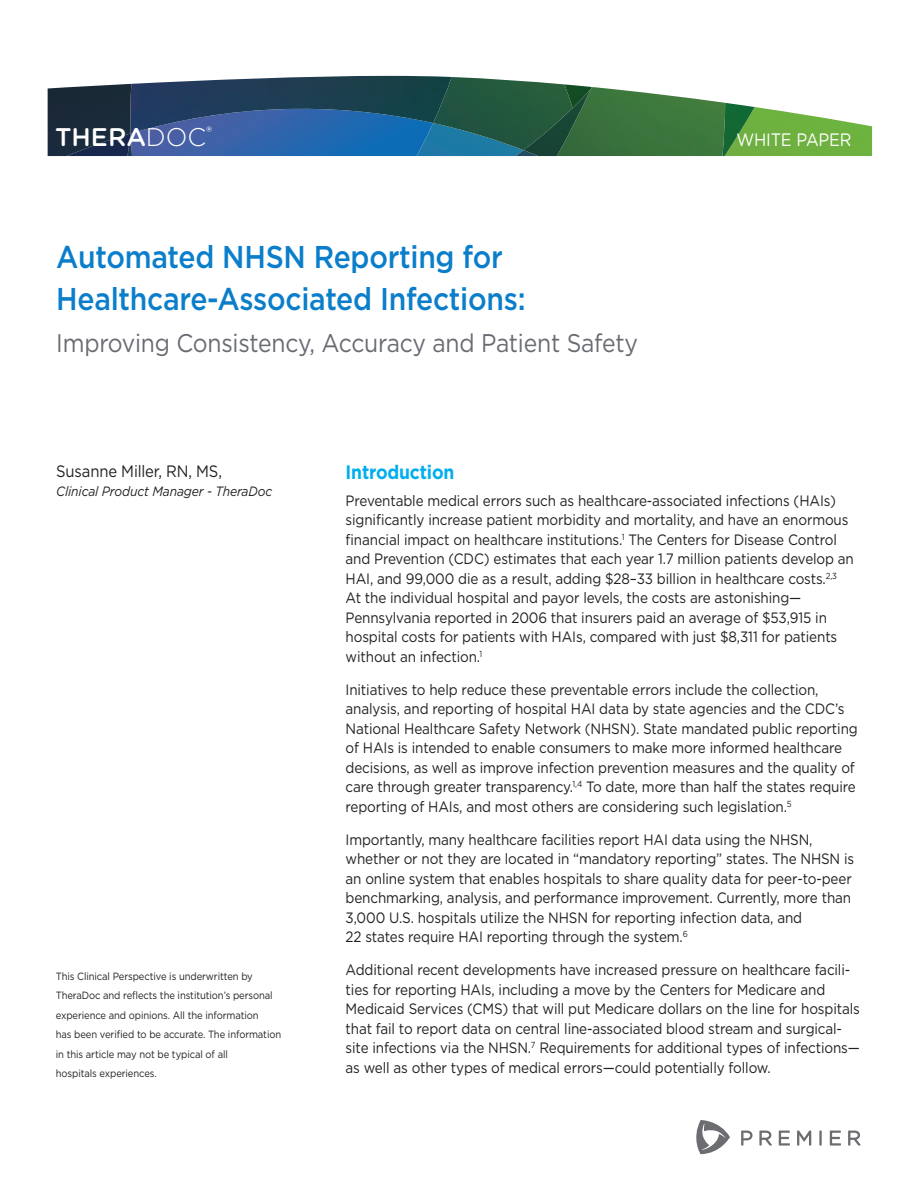
<style>
.page{position:relative;width:918px;height:1188px;background:#fff}
.page>*{position:absolute;margin:0;border:0;box-sizing:border-box;transform-origin:0 0}
.t1{font:500 31.5px/42px "Gotham";letter-spacing:-.01em;color:#0a7eca;scale:.9 1}
.t2{font:25.5px "Gotham";letter-spacing:-.01em;color:#696b73;scale:.9 1}
.module_title{font:500 25.5px "Gotham Rounded";color:#fff}
.t3{font:700 19.5px "Gotham";letter-spacing:-.01em;color:#00aeef;scale:.9 1}
.module_title-2{font:18px "Gotham Rounded";letter-spacing:-.015em;color:#fff;scale:.9 1}
.t4{font:16.5px "Gotham";letter-spacing:-.01em;color:#231f20;scale:.9 1}
.t5{font:15px/19.5px "Gotham";letter-spacing:-.01em;color:#231f20;scale:.9 1}
.t6{font:italic 13.5px "Gotham";letter-spacing:-.01em;color:#231f20;scale:.9 1}
.t7{font:10.5px/19.5px "Gotham";letter-spacing:-.01em;color:#231f20;scale:.9 1}
.s1{font-family:"Gotham";font-weight:300}
</style>
<div class="page">
<img style="left:591px;top:87px;width:134px;height:69px">
<img style="left:452px;top:77px;width:112px;height:32px">
<img style="left:523px;top:89px;width:68px;height:67px">
<img style="left:564px;top:84px;width:28px;height:24px">
<img style="left:573px;top:89px;width:18px;height:19px">
<img style="left:130px;top:76px;width:321px;height:33px">
<div style="left:48px;top:84px;width:83px;height:72px;background:#1a2a39"></div>
<img style="left:433px;top:77px;width:19px;height:32px">
<img style="left:67px;top:133px;width:64px;height:23px">
<svg style="left:131px;top:109px;width:392px;height:47px;background:#286195"></svg>
<svg style="left:755px;top:107px;width:117px;height:49px"></svg>
<img style="left:725px;top:103px;width:30px;height:53px">
<img style="left:722px;top:103px;width:3px;height:53px">
<svg style="left:696px;top:1120px;width:34px;height:34px"></svg>
<svg style="left:741px;top:1131px;width:12px;height:15px"></svg>
<svg style="left:759px;top:1131px;width:13px;height:15px"></svg>
<svg style="left:779px;top:1131px;width:11px;height:15px"></svg>
<svg style="left:797px;top:1131px;width:14px;height:15px"></svg>
<hr style="left:819px;top:1131px;width:3px;height:15px;background:#6c6d70">
<svg style="left:830px;top:1131px;width:11px;height:15px"></svg>
<svg style="left:848px;top:1131px;width:13px;height:15px"></svg>
<p class="module_title" style="left:55px;top:119px;width:159px">THERA<span class="s1">DOC</span><sup>®</sup></p>
<p class="module_title-2" style="left:736px;top:127px;width:129px">WHITE PAPER</p>
<p class="t1" style="left:56px;top:235px;width:523px">Automated NHSN Reporting for<br>Healthcare-Associated Infections:</p>
<p class="t2" style="left:56px;top:326px;width:648px">Improving Consistency, Accuracy and Patient Safety</p>
<p class="t4" style="left:56px;top:460px;width:186px">Susanne Miller, RN, MS,</p>
<p class="t6" style="left:56px;top:483px;width:241px">Clinical Product Manager - TheraDoc</p>
<p class="t7" style="left:56px;top:966px;width:252px">This Clinical Perspective is underwritten by TheraDoc and reflects the institution’s personal experience and opinions. All the information<br>has been verified to be accurate. The information in this article may not be typical of all<br>hospitals experiences.</p>
<p class="t3" style="left:346px;top:460px;width:122px">Introduction</p>
<p class="t5" style="left:346px;top:490px;width:566px">Preventable medical errors such as healthcare-associated infections (HAIs) significantly increase patient morbidity and mortality, and have an enormous financial impact on healthcare institutions.<sup>1</sup> The Centers for Disease Control and Prevention (CDC) estimates that each year 1.7 million patients develop an HAI, and 99,000 die as a result, adding $28–33 billion in healthcare costs.<sup>2,3<br></sup>At the individual hospital and payor levels, the costs are astonishing— Pennsylvania reported in 2006 that insurers paid an average of $53,915 in hospital costs for patients with HAIs, compared with just $8,311 for patients without an infection.<sup>1</sup></p>
<p class="t5" style="left:346px;top:679px;width:571px">Initiatives to help reduce these preventable errors include the collection, analysis, and reporting of hospital HAI data by state agencies and the CDC’s National Healthcare Safety Network (NHSN). State mandated public reporting of HAIs is intended to enable consumers to make more informed healthcare decisions, as well as improve infection prevention measures and the quality of care through greater transparency.<sup>1,4</sup> To date, more than half the states require reporting of HAIs, and most others are considering such legislation.<sup>5</sup></p>
<p class="t5" style="left:346px;top:829px;width:567px">Importantly, many healthcare facilities report HAI data using the NHSN, whether or not they are located in “mandatory reporting” states. The NHSN is an online system that enables hospitals to share quality data for peer-to-peer benchmarking, analysis, and performance improvement. Currently, more than 3,000 U.S. hospitals utilize the NHSN for reporting infection data, and<br>22 states require HAI reporting through the system.<sup>6</sup></p>
<p class="t5" style="left:346px;top:960px;width:573px">Additional recent developments have increased pressure on healthcare facili&shy;ties for reporting HAIs, including a move by the Centers for Medicare and Medicaid Services (CMS) that will put Medicare dollars on the line for hospitals that fail to report data on central line-associated blood stream and surgical&shy;site infections via the NHSN.<sup>7</sup> Requirements for additional types of infections— as well as other types of medical errors—could potentially follow.</p>
</div>
